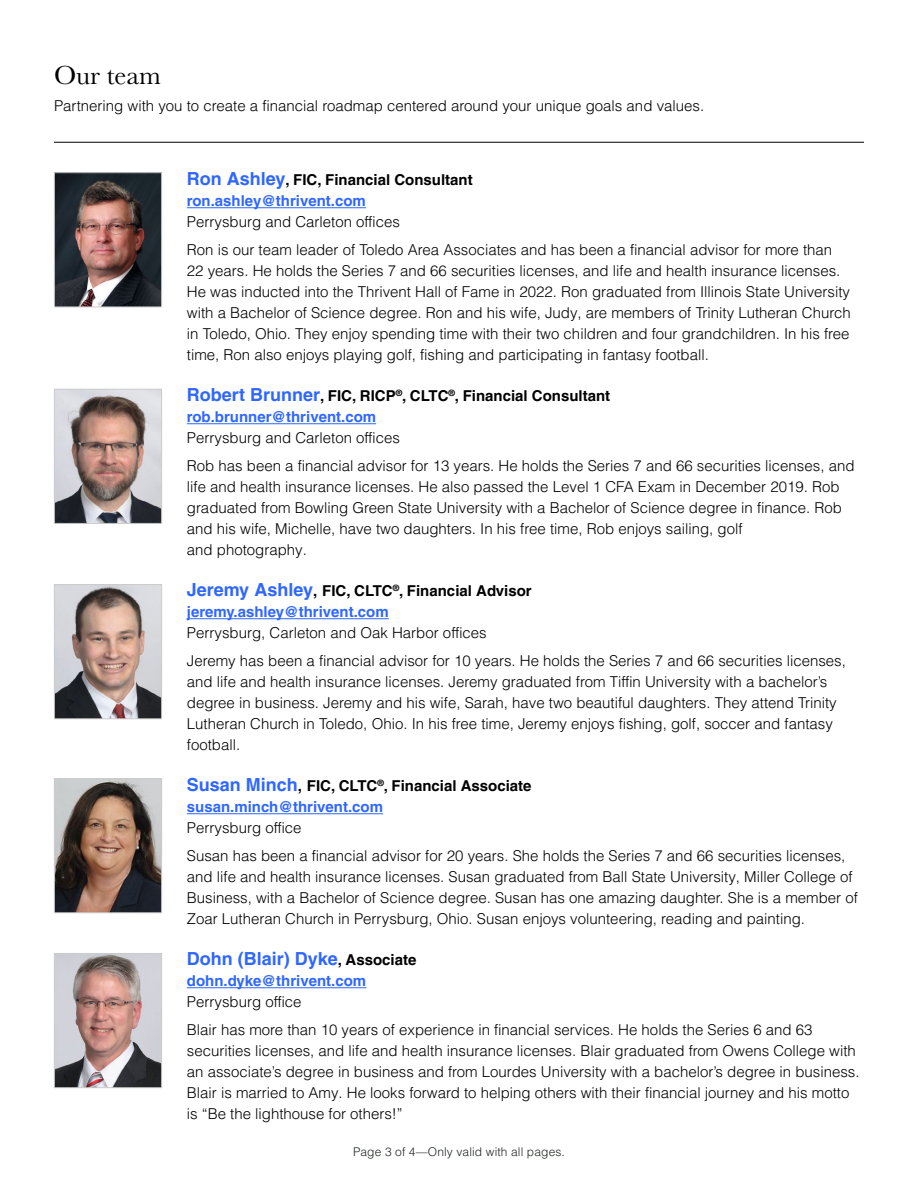
<style>
.page{position:relative;width:918px;height:1188px;background:#fff}
.page>*{position:absolute;margin:0;border:0;box-sizing:border-box;transform-origin:0 0}
.t1{font:27px "Baskerville URW";color:#000}
.t2{font:700 18px "Helvetica LT Pro";color:#2e66ff}
.t3{font:300 15px/21px "Helvetica LT Pro";color:#000}
.t4{font:700 15px/21px "Helvetica LT Pro";color:#000}
.t5{font:700 15px "Helvetica LT Pro";color:#2e66ff}
.t6{font:300 12px "Helvetica LT Pro";letter-spacing:.01em;color:#212721}
.s1{font-size:18px;color:#2e66ff}
.s2{color:#2e66ff}
.s3{font-size:15px;color:#000}
</style>
<div class="page">
<hr style="left:187px;top:207px;width:179px;height:1px;background:#2e66ff">
<hr style="left:187px;top:423px;width:189px;height:1px;background:#2e66ff">
<hr style="left:187px;top:618px;width:202px;height:1px;background:#2e66ff">
<hr style="left:187px;top:813px;width:196px;height:1px;background:#2e66ff">
<hr style="left:187px;top:987px;width:179px;height:1px;background:#2e66ff">
<hr style="left:54px;top:142px;width:810px;height:1px;background:#000">
<img style="left:56px;top:174px;width:104px;height:131px">
<div style="left:54px;top:172px;width:108px;height:135px;border:1px solid #ccc"></div>
<img style="left:56px;top:391px;width:104px;height:131px">
<div style="left:54px;top:389px;width:108px;height:135px;border:1px solid #ccc"></div>
<img style="left:56px;top:586px;width:104px;height:131px">
<div style="left:54px;top:584px;width:108px;height:135px;border:1px solid #ccc"></div>
<img style="left:56px;top:780px;width:104px;height:131px">
<div style="left:54px;top:778px;width:108px;height:135px;border:1px solid #ccc"></div>
<img style="left:56px;top:955px;width:104px;height:131px">
<div style="left:54px;top:953px;width:108px;height:135px;border:1px solid #ccc"></div>
<h1 class="t1" style="left:54px;top:57px;width:109px">Our team</h1>
<p class="t3" style="left:54px;top:95px;width:652px">Partnering with you to create a financial roadmap centered around your unique goals and values.</p>
<p class="t4" style="left:187px;top:170px;width:287px"><span class="s1">Ron Ashley</span>, FIC, Financial Consultant <span class="s2">ron.ashley@thrivent.com</span></p>
<p class="t3" style="left:187px;top:208px;width:647px;line-height:27.8px">Perrysburg and Carleton offices<br>Ron is our team leader of Toledo Area Associates and has been a financial advisor for more than</p>
<p class="t3" style="left:187px;top:260px;width:665px">22 years. He holds the Series 7 and 66 securities licenses, and life and health insurance licenses.<br>He was inducted into the Thrivent Hall of Fame in 2022. Ron graduated from Illinois State University with a Bachelor of Science degree. Ron and his wife, Judy, are members of Trinity Lutheran Church in Toledo, Ohio. They enjoy spending time with their two children and four grandchildren. In his free time, Ron also enjoys playing golf, fishing and participating in fantasy football.</p>
<p class="t4" style="left:187px;top:386px;width:425px"><span class="s1">Robert Brunner</span>, FIC, RICP<sup>®</sup>, CLTC<sup>®</sup>, Financial Consultant <span class="s2">rob.brunner@thrivent.com</span></p>
<p class="t3" style="left:187px;top:424px;width:669px;line-height:27.8px">Perrysburg and Carleton offices<br>Rob has been a financial advisor for 13 years. He holds the Series 7 and 66 securities licenses, and</p>
<p class="t3" style="left:187px;top:476px;width:657px">life and health insurance licenses. He also passed the Level 1 CFA Exam in December 2019. Rob graduated from Bowling Green State University with a Bachelor of Science degree in finance. Rob and his wife, Michelle, have two daughters. In his free time, Rob enjoys sailing, golf<br>and photography.</p>
<p class="t4" style="left:187px;top:581px;width:346px"><span class="s1">Jeremy Ashley</span>, FIC, CLTC<sup>®</sup>, Financial Advisor <span class="s2">jeremy.ashley@thrivent.com</span></p>
<p class="t3" style="left:187px;top:619px;width:661px;line-height:27.8px">Perrysburg, Carleton and Oak Harbor offices<br>Jeremy has been a financial advisor for 10 years. He holds the Series 7 and 66 securities licenses,</p>
<p class="t3" style="left:187px;top:671px;width:651px">and life and health insurance licenses. Jeremy graduated from Tiffin University with a bachelor’s degree in business. Jeremy and his wife, Sarah, have two beautiful daughters. They attend Trinity Lutheran Church in Toledo, Ohio. In his free time, Jeremy enjoys fishing, golf, soccer and fantasy football.</p>
<p class="t4" style="left:187px;top:776px;width:346px"><span class="s1">Susan Minch</span>, FIC, CLTC<sup>®</sup>, Financial Associate <span class="s2">susan.minch@thrivent.com</span></p>
<p class="t3" style="left:187px;top:814px;width:660px;line-height:27.8px">Perrysburg office<br>Susan has been a financial advisor for 20 years. She holds the Series 7 and 66 securities licenses,</p>
<p class="t3" style="left:187px;top:866px;width:673px">and life and health insurance licenses. Susan graduated from Ball State University, Miller College of<br>Business, with a Bachelor of Science degree. Susan has one amazing daughter. She is a member of<br>Zoar Lutheran Church in Perrysburg, Ohio. Susan enjoys volunteering, reading and painting.</p>
<p class="t2" style="left:187px;top:948px;width:231px">Dohn (Blair) Dyke<span class="s3">, Associate</span></p>
<p class="t5" style="left:187px;top:972px;width:181px">dohn.dyke@thrivent.com</p>
<p class="t3" style="left:187px;top:988px;width:627px;line-height:27.8px">Perrysburg office<br>Blair has more than 10 years of experience in financial services. He holds the Series 6 and 63</p>
<p class="t3" style="left:187px;top:1040px;width:674px">securities licenses, and life and health insurance licenses. Blair graduated from Owens College with an associate’s degree in business and from Lourdes University with a bachelor’s degree in business.<br>Blair is married to Amy. He looks forward to helping others with their financial journey and his motto is “Be the lighthouse for others!”</p>
<p class="t6" style="left:353px;top:1144px;width:213px">Page 3 of 4—Only valid with all pages.</p>
</div>
